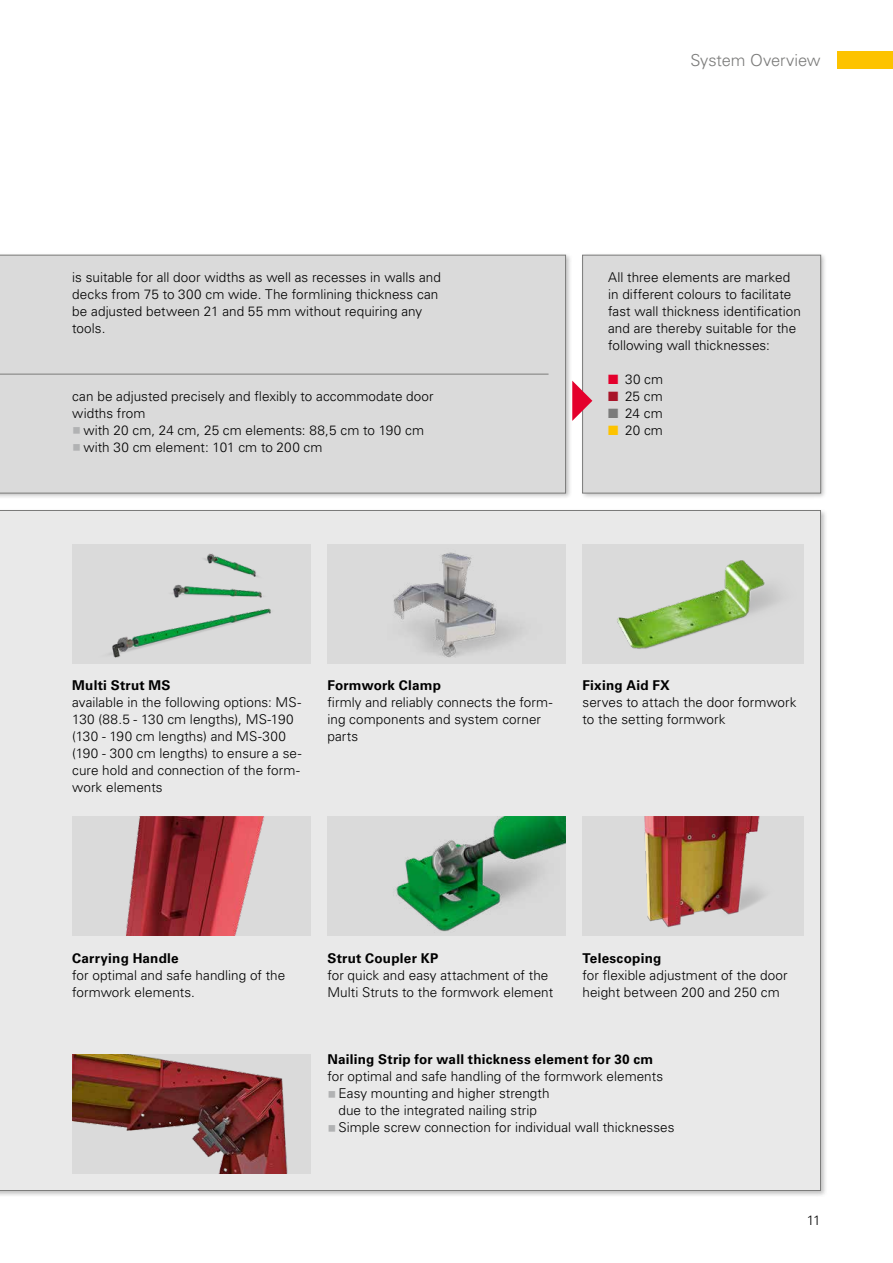
<style>
.page{position:relative;width:893px;height:1263px;background:#fff}
.page>*{position:absolute;margin:0;border:0;box-sizing:border-box;transform-origin:0 0}
.t1{font:300 16.5px "Univers LT Pro";letter-spacing:-.005em;color:#7b7b7a}
.t2{font:300 13.5px/17px "Univers LT Pro";letter-spacing:.005em;color:#000}
.t3{font:700 13.5px "Univers LT Pro";letter-spacing:.015em;color:#000}
.s1{color:#e4002c}
.s2{color:#a81428}
.s3{color:#7b7b7a}
.s4{color:#fdc300}
.s5{font-family:"Arial Unicode MS";font-weight:400;font-size:15px;color:#b1b2b3}
</style>
<div class="page">
<div style="left:838px;top:51px;width:55px;height:17px;background:#fdc300"></div>
<div style="left:0;top:510px;width:821px;height:681px;background:#e9e9e9"></div>
<div style="left:0;top:252px;width:573px;height:248px;background:#000;opacity:.25"></div>
<div style="left:0;top:255px;width:566px;height:238px;background:#dadada"></div>
<div style="left:580px;top:252px;width:248px;height:248px;background:#000;opacity:.25"></div>
<div style="left:582px;top:255px;width:239px;height:238px;background:#dadada;border:1px solid #7b7b7a"></div>
<hr style="left:0;top:374px;width:549px;height:1px;background:#7b7b7a">
<div style="left:72px;top:544px;width:238px;height:119px;background:#dadada"></div>
<img style="left:109px;top:553px;width:162px;height:105px">
<div style="left:72px;top:817px;width:238px;height:119px;background:#dadada"></div>
<img style="left:126px;top:817px;width:139px;height:119px">
<img style="left:72px;top:1054px;width:238px;height:120px">
<div style="left:327px;top:544px;width:239px;height:119px;background:#dadada"></div>
<img style="left:393px;top:552px;width:129px;height:106px">
<div style="left:327px;top:817px;width:239px;height:119px;background:#dadada"></div>
<img style="left:396px;top:817px;width:170px;height:115px">
<div style="left:583px;top:544px;width:221px;height:119px;background:#dadada"></div>
<img style="left:617px;top:560px;width:163px;height:89px">
<div style="left:583px;top:817px;width:221px;height:119px;background:#dadada"></div>
<img style="left:644px;top:817px;width:120px;height:111px">
<svg style="left:572px;top:381px;width:20px;height:40px"></svg>
<p class="t1" style="left:690px;top:50px;width:132px">System Overview</p>
<p class="t2" style="left:72px;top:269px;width:370px">is suitable for all door widths as well as recesses in walls and decks from 75 to 300 cm wide. The formlining thickness can be adjusted between 21 and 55 mm without requiring any tools.</p>
<p class="t2" style="left:608px;top:269px;width:194px">All three elements are marked in different colours to facilitate fast wall thickness identification and are thereby suitable for the following wall thicknesses:</p>
<p class="t2" style="left:608px;top:371px;width:57px"><span class="s1">■</span> 30 cm</p>
<p class="t2" style="left:608px;top:388px;width:56px"><span class="s2">■</span> 25 cm</p>
<p class="t2" style="left:608px;top:405px;width:56px"><span class="s3">■</span> 24 cm</p>
<p class="t2" style="left:608px;top:422px;width:56px"><span class="s4">■</span> 20 cm</p>
<p class="t2" style="left:72px;top:388px;width:363px">can be adjusted precisely and flexibly to accommodate door widths from</p>
<p class="t2" style="left:72px;top:422px;width:353px"><span class="s5">■</span> with 20 cm, 24 cm, 25 cm elements: 88,5 cm to 190 cm</p>
<p class="t2" style="left:72px;top:439px;width:252px"><span class="s5">■</span> with 30 cm element: 101 cm to 200 cm</p>
<p class="t3" style="left:72px;top:677px;width:100px">Multi Strut MS</p>
<p class="t2" style="left:72px;top:694px;width:231px">available in the following options: MS-<br>130 (88.5 - 130 cm lengths), MS-190 (130 - 190 cm lengths) and MS-300 (190 - 300 cm lengths) to ensure a se&shy;cure hold and connection of the form&shy;work elements</p>
<p class="t3" style="left:327px;top:677px;width:115px">Formwork Clamp</p>
<p class="t2" style="left:327px;top:694px;width:227px">firmly and reliably connects the form&shy;ing components and system corner parts</p>
<p class="t3" style="left:583px;top:677px;width:89px">Fixing Aid FX</p>
<p class="t2" style="left:583px;top:694px;width:215px">serves to attach the door formwork to the setting formwork</p>
<p class="t3" style="left:72px;top:950px;width:108px">Carrying Handle</p>
<p class="t2" style="left:72px;top:966px;width:215px">for optimal and safe handling of the formwork elements.</p>
<p class="t3" style="left:327px;top:950px;width:112px">Strut Coupler KP</p>
<p class="t2" style="left:327px;top:966px;width:227px">for quick and easy attachment of the<br>Multi Struts to the formwork element</p>
<p class="t3" style="left:583px;top:950px;width:80px">Telescoping</p>
<p class="t2" style="left:583px;top:967px;width:207px">for flexible adjustment of the door height between 200 and 250 cm</p>
<p class="t3" style="left:327px;top:1052px;width:327px">Nailing Strip for wall thickness element for 30 cm</p>
<p class="t2" style="left:327px;top:1068px;width:337px">for optimal and safe handling of the formwork elements</p>
<p class="t2" style="left:327px;top:1085px;width:224px;text-align:center"><span class="s5">■</span>Easy mounting and higher strength due to the integrated nailing strip</p>
<p class="t2" style="left:327px;top:1119px;width:349px"><span class="s5">■</span>Simple screw connection for individual wall thicknesses</p>
<p class="t2" style="left:807px;top:1212px;width:15px">11</p>
</div>
